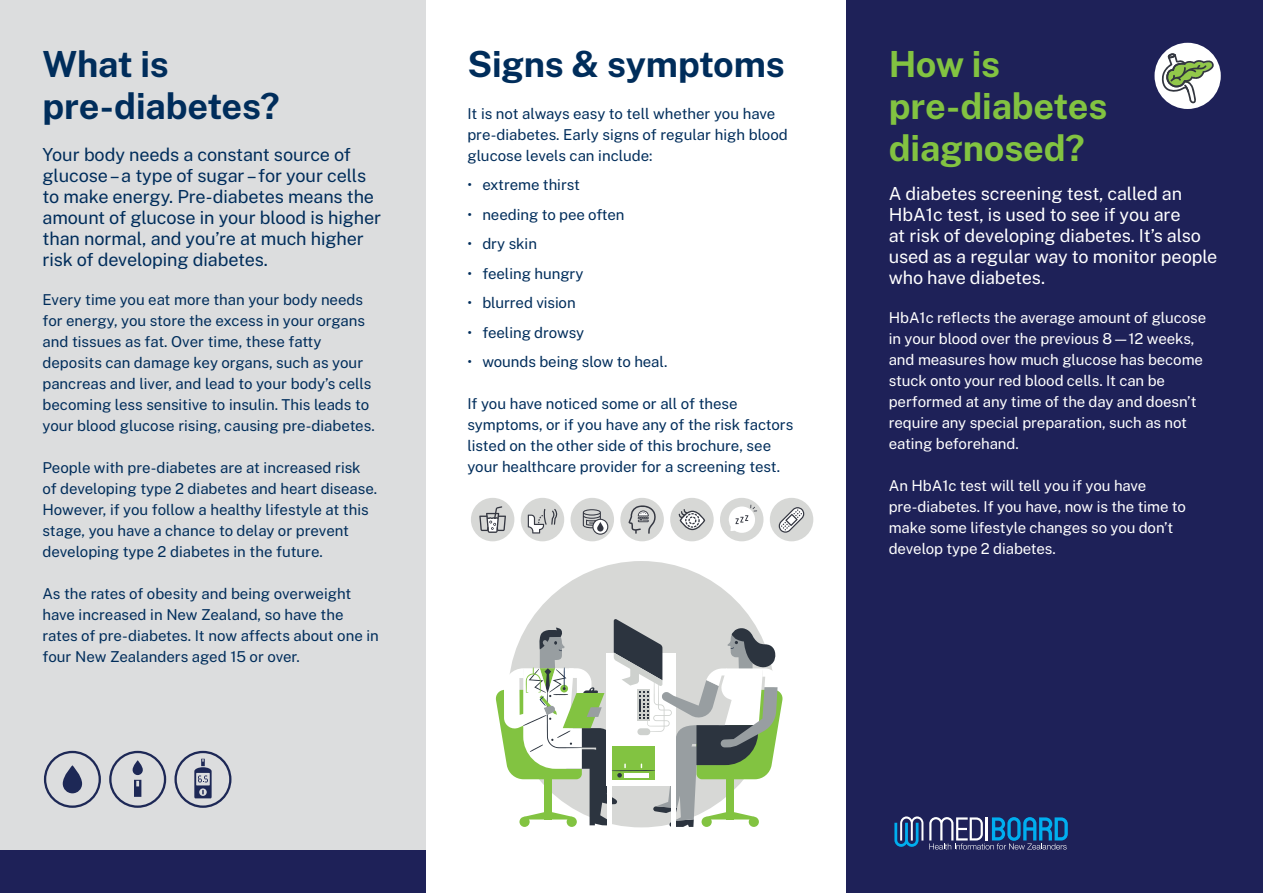
<style>
.page{position:relative;width:1263px;height:893px;background:#fff}
.page>*{position:absolute;margin:0;border:0;box-sizing:border-box;transform-origin:0 0}
.t1{font:700 36px/42px "Public Sans";letter-spacing:-.005em;color:#002d5b}
.t2{font:700 36px/42px "Public Sans";letter-spacing:-.005em;color:#82c341}
.t3{font:18px/21px "Public Sans";letter-spacing:-.005em;color:#002d5b}
.t4{font:18px/21px "Public Sans";letter-spacing:-.005em;color:#fff}
.t5{font:15px/21px "Public Sans";color:#002d5b}
.t6{font:15px/21px "Public Sans";letter-spacing:-.005em;color:#fff}
</style>
<div class="page">
<div style="left:0;top:0;width:425px;height:893px;background:#dcddde"></div>
<div style="left:846px;top:0;width:417px;height:893px;background:#1e2158"></div>
<svg style="left:174px;top:751px;width:57px;height:57px"></svg>
<svg style="left:109px;top:751px;width:57px;height:57px"></svg>
<svg style="left:44px;top:751px;width:57px;height:57px"></svg>
<div style="left:0;top:850px;width:425px;height:43px;background:#1e2158"></div>
<div style="left:670px;top:498px;width:44px;height:43px;background:#d7d8d6;border-radius:50%"></div>
<svg style="left:679px;top:509px;width:26px;height:21px"></svg>
<div style="left:471px;top:498px;width:43px;height:43px;background:#d7d8d6;border-radius:50%"></div>
<svg style="left:479px;top:506px;width:27px;height:27px"></svg>
<div style="left:521px;top:498px;width:43px;height:43px;background:#d7d8d6;border-radius:50%"></div>
<svg style="left:528px;top:509px;width:30px;height:25px"></svg>
<div style="left:770px;top:498px;width:43px;height:43px;background:#d7d8d6;border-radius:50%"></div>
<svg style="left:779px;top:507px;width:25px;height:26px"></svg>
<div style="left:620px;top:498px;width:44px;height:43px;background:#d7d8d6;border-radius:50%"></div>
<svg style="left:628px;top:505px;width:28px;height:29px"></svg>
<div style="left:570px;top:498px;width:44px;height:43px;background:#d7d8d6;border-radius:50%"></div>
<svg style="left:583px;top:509px;width:25px;height:26px"></svg>
<div style="left:720px;top:498px;width:43px;height:43px;background:#d7d8d6;border-radius:50%"></div>
<svg style="left:729px;top:505px;width:28px;height:28px"></svg>
<div style="left:508px;top:561px;width:266px;height:266px;background:#d7d8d6;border-radius:50%"></div>
<svg style="left:495px;top:619px;width:288px;height:208px"></svg>
<svg style="left:894px;top:816px;width:29px;height:31px"></svg>
<svg style="left:929px;top:817px;width:139px;height:33px"></svg>
<div style="left:1154px;top:43px;width:67px;height:66px;background:#fff;border-radius:50%"></div>
<svg style="left:1160px;top:53px;width:55px;height:50px"></svg>
<h1 class="t1" style="left:43px;top:44px;width:239px">What is pre-diabetes?</h1>
<p class="t3" style="left:43px;top:144px;width:340px">Your body needs a constant source of glucose – a type of sugar – for your cells to make energy. Pre-diabetes means the amount of glucose in your blood is higher than normal, and you’re at much higher risk of developing diabetes.</p>
<p class="t5" style="left:43px;top:288px;width:334px">Every time you eat more than your body needs for energy, you store the excess in your organs and tissues as fat. Over time, these fatty deposits can damage key organs, such as your pancreas and liver, and lead to your body’s cells becoming less sensitive to insulin. This leads to your blood glucose rising, causing pre-diabetes.</p>
<p class="t5" style="left:43px;top:456px;width:336px">People with pre-diabetes are at increased risk of developing type 2 diabetes and heart disease.<br>However, if you follow a healthy lifestyle at this stage, you have a chance to delay or prevent developing type 2 diabetes in the future.</p>
<p class="t5" style="left:43px;top:583px;width:338px">As the rates of obesity and being overweight have increased in New Zealand, so have the rates of pre-diabetes. It now affects about one in four New Zealanders aged 15 or over.</p>
<h1 class="t1" style="left:467px;top:44px;width:319px">Signs &amp; symptoms</h1>
<p class="t5" style="left:467px;top:102px;width:322px">It is not always easy to tell whether you have pre-diabetes. Early signs of regular high blood glucose levels can include:</p>
<p class="t5" style="left:467px;top:175px;width:114px">• extreme thirst</p>
<p class="t5" style="left:467px;top:204px;width:159px">• needing to pee often</p>
<p class="t5" style="left:467px;top:234px;width:71px">• dry skin</p>
<p class="t5" style="left:467px;top:263px;width:118px">• feeling hungry</p>
<p class="t5" style="left:467px;top:293px;width:110px">• blurred vision</p>
<p class="t5" style="left:467px;top:322px;width:118px">• feeling drowsy</p>
<p class="t5" style="left:467px;top:352px;width:202px">• wounds being slow to heal.</p>
<p class="t5" style="left:467px;top:393px;width:328px">If you have noticed some or all of these symptoms, or if you have any of the risk factors listed on the other side of this brochure, see your healthcare provider for a screening test.</p>
<h1 class="t2" style="left:889px;top:44px;width:220px">How is pre-diabetes diagnosed?</h1>
<p class="t4" style="left:889px;top:182px;width:330px">A diabetes screening test, called an HbA1c test, is used to see if you are<br>at risk of developing diabetes. It’s also used as a regular way to monitor people who have diabetes.</p>
<p class="t6" style="left:889px;top:306px;width:319px">HbA1c reflects the average amount of glucose in your blood over the previous 8 — 12 weeks, and measures how much glucose has become stuck onto your red blood cells. It can be performed at any time of the day and doesn’t require any special preparation, such as not eating beforehand.</p>
<p class="t6" style="left:889px;top:475px;width:299px">An HbA1c test will tell you if you have pre-diabetes. If you have, now is the time to make some lifestyle changes so you don’t develop type 2 diabetes.</p>
</div>
